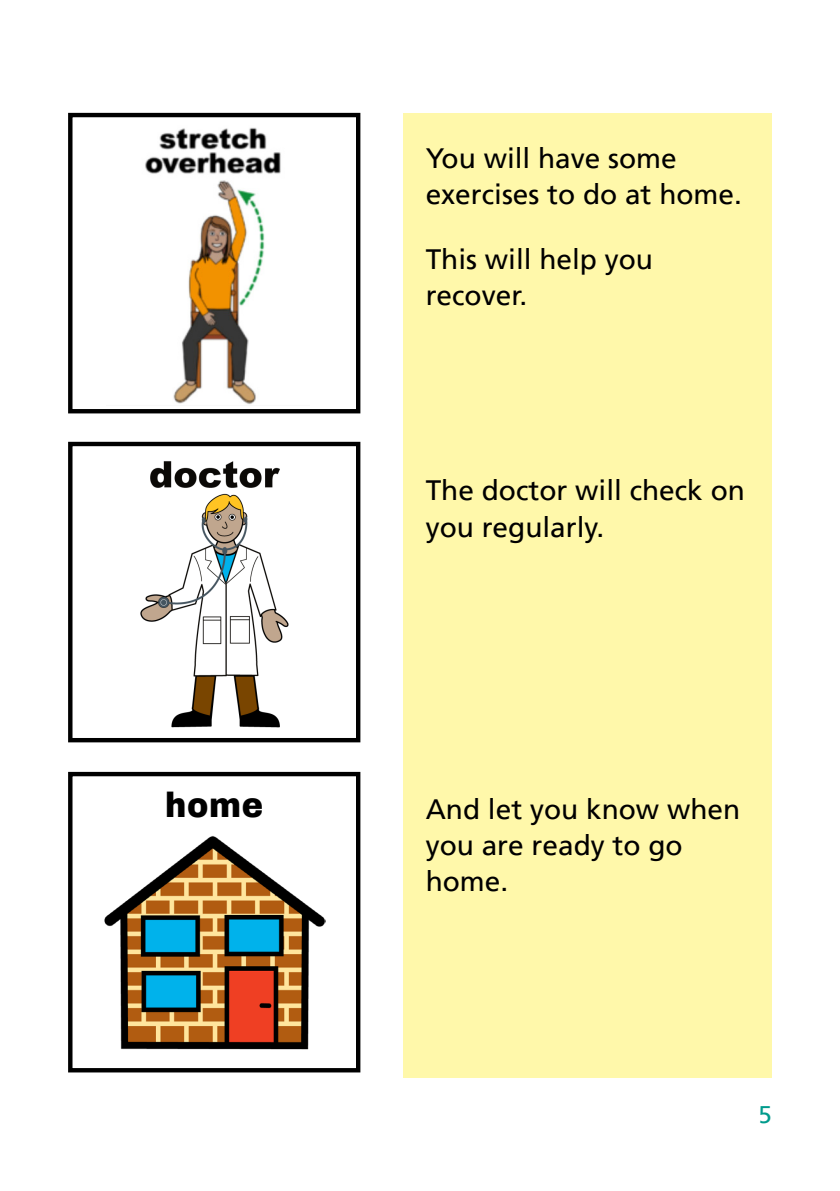
<style>
.page{position:relative;width:840px;height:1191px;background:#fff}
.page>*{position:absolute;margin:0;border:0;box-sizing:border-box;transform-origin:0 0}
.Body_Text{font:900 34.6px "Archivo";color:#000;scale:.93 1}
.Body_Text-2{font:28px/36px "Frutiger LT";color:#000}
.t1{font:24px "Frutiger LT";color:#009b8c}
</style>
<div class="page">
<div style="left:403px;top:113px;width:368px;height:964px;background:#fff8aa"></div>
<div style="left:68px;top:113px;width:292px;height:300px;border:4px solid #000"></div>
<div style="left:68px;top:442px;width:292px;height:300px;border:4px solid #000"></div>
<div style="left:68px;top:772px;width:292px;height:300px;border:4px solid #000"></div>
<img style="left:145px;top:127px;width:136px;height:277px">
<img style="left:140px;top:461px;width:149px;height:267px">
<img style="left:104px;top:836px;width:221px;height:214px">
<p class="Body_Text" style="left:165px;top:784px;width:107px">home</p>
<p class="Body_Text-2" style="left:425px;top:141px;width:317px">You will have some exercises to do at home.</p>
<p class="Body_Text-2" style="left:425px;top:241px;width:229px">This will help you recover.</p>
<p class="Body_Text-2" style="left:425px;top:473px;width:320px">The doctor will check on you regularly.</p>
<p class="Body_Text-2" style="left:425px;top:791px;width:316px">And let you know when you are ready to go home.</p>
<p class="t1" style="left:758px;top:1101px;width:15px">5</p>
</div>
